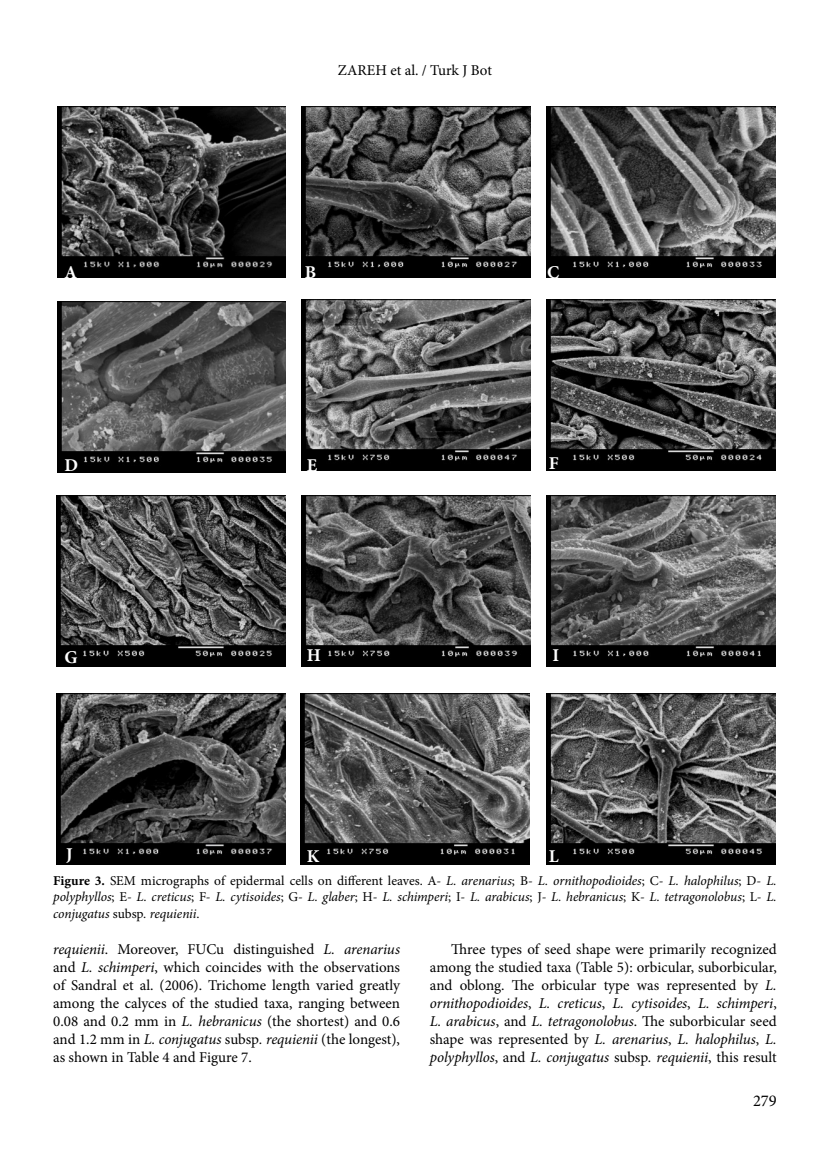
<style>
.page{position:relative;width:830px;height:1170px;background:#fff}
.page>*{position:absolute;margin:0;border:0;box-sizing:border-box;transform-origin:0 0}
.t1{font:700 18px "Minion Pro";color:#fff}
.t2{font:16.5px "Minion Pro";color:#000}
.t3{font:15px/18px "Minion Pro";letter-spacing:-.005em;color:#000;text-align:justify}
.t4{font:italic 13.5px/16.5px "Minion Pro";letter-spacing:-.01em;color:#000;text-align:justify}
.s1{font-weight:700;font-style:normal}
.s2{font-style:normal}
.s3{font-style:italic}
</style>
<div class="page">
<img style="left:57px;top:301px;width:228px;height:171px">
<img style="left:57px;top:106px;width:229px;height:172px">
<img style="left:301px;top:106px;width:229px;height:172px">
<img style="left:546px;top:106px;width:229px;height:172px">
<img style="left:301px;top:299px;width:229px;height:172px">
<img style="left:546px;top:299px;width:229px;height:172px">
<img style="left:56px;top:495px;width:229px;height:171px">
<img style="left:301px;top:495px;width:229px;height:171px">
<img style="left:546px;top:495px;width:229px;height:171px">
<img style="left:56px;top:693px;width:229px;height:171px">
<img style="left:300px;top:693px;width:229px;height:171px">
<img style="left:546px;top:693px;width:229px;height:171px">
<p class="t3" style="left:338px;top:61px;width:155px">ZAREH et al. / Turk J Bot</p>
<p class="t1" style="left:64px;top:259px;width:14px">A</p>
<p class="t1" style="left:305px;top:259px;width:13px">B</p>
<p class="t1" style="left:546px;top:259px;width:14px">C</p>
<p class="t1" style="left:64px;top:452px;width:15px">D</p>
<p class="t1" style="left:64px;top:644px;width:15px">G</p>
<p class="t1" style="left:306px;top:452px;width:12px">E</p>
<p class="t1" style="left:548px;top:450px;width:11px">F</p>
<p class="t1" style="left:306px;top:642px;width:16px">H</p>
<p class="t1" style="left:552px;top:642px;width:8px">I</p>
<p class="t1" style="left:66px;top:841px;width:8px">J</p>
<p class="t1" style="left:306px;top:843px;width:14px">K</p>
<p class="t1" style="left:548px;top:843px;width:11px">L</p>
<p class="t4" style="left:53px;top:871px;width:724px"><span class="s1">Figure 3.</span> <span class="s2">SEM micrographs of epidermal cells on different leaves. A-</span> L. arenarius<span class="s2">; B-</span> L. ornithopodioides<span class="s2">; C-</span> L. halophilus<span class="s2">; D-</span> L. polyphyllos<span class="s2">; E-</span> L. creticus<span class="s2">; F-</span> L. cytisoides<span class="s2">; G-</span> L. glaber<span class="s2">; H-</span> L. schimperi<span class="s2">; I-</span> L. arabicus<span class="s2">; J-</span> L. hebranicus<span class="s2">; K-</span> L. tetragonolobus<span class="s2">; L-</span> L. conjugatus <span class="s2">subsp</span>. requienii<span class="s2">.</span></p>
<p class="t3" style="left:53px;top:939px;width:348px"><span class="s3">requienii</span>. Moreover, FUCu distinguished <span class="s3">L. arenarius </span>and <span class="s3">L. schimperi</span>, which coincides with the observations of Sandral et al. (2006). Trichome length varied greatly among the calyces of the studied taxa, ranging between 0.08 and 0.2 mm in <span class="s3">L. hebranicus</span> (the shortest) and 0.6 and 1.2 mm in <span class="s3">L. conjugatus</span> subsp<span class="s3">. requienii</span> (the longest), as shown in Table 4 and Figure 7.</p>
<p class="t3" style="left:429px;top:939px;width:348px;text-indent:21px">Three types of seed shape were primarily recognized among the studied taxa (Table 5): orbicular, suborbicular, and oblong. The orbicular type was represented by <span class="s3">L. ornithopodioides</span>, <span class="s3">L. creticus</span>, <span class="s3">L. cytisoides</span>, <span class="s3">L. schimperi</span>, <span class="s3">L. arabicus</span>, and <span class="s3">L. tetragonolobus</span>. The suborbicular seed shape was represented by <span class="s3">L. arenarius</span>, <span class="s3">L. halophilus</span>, <span class="s3">L. polyphyllos</span>, and <span class="s3">L. conjugatus</span> subsp<span class="s3">. requienii</span>, this result</p>
<p class="t2" style="left:752px;top:1089px;width:25px">279</p>
</div>
